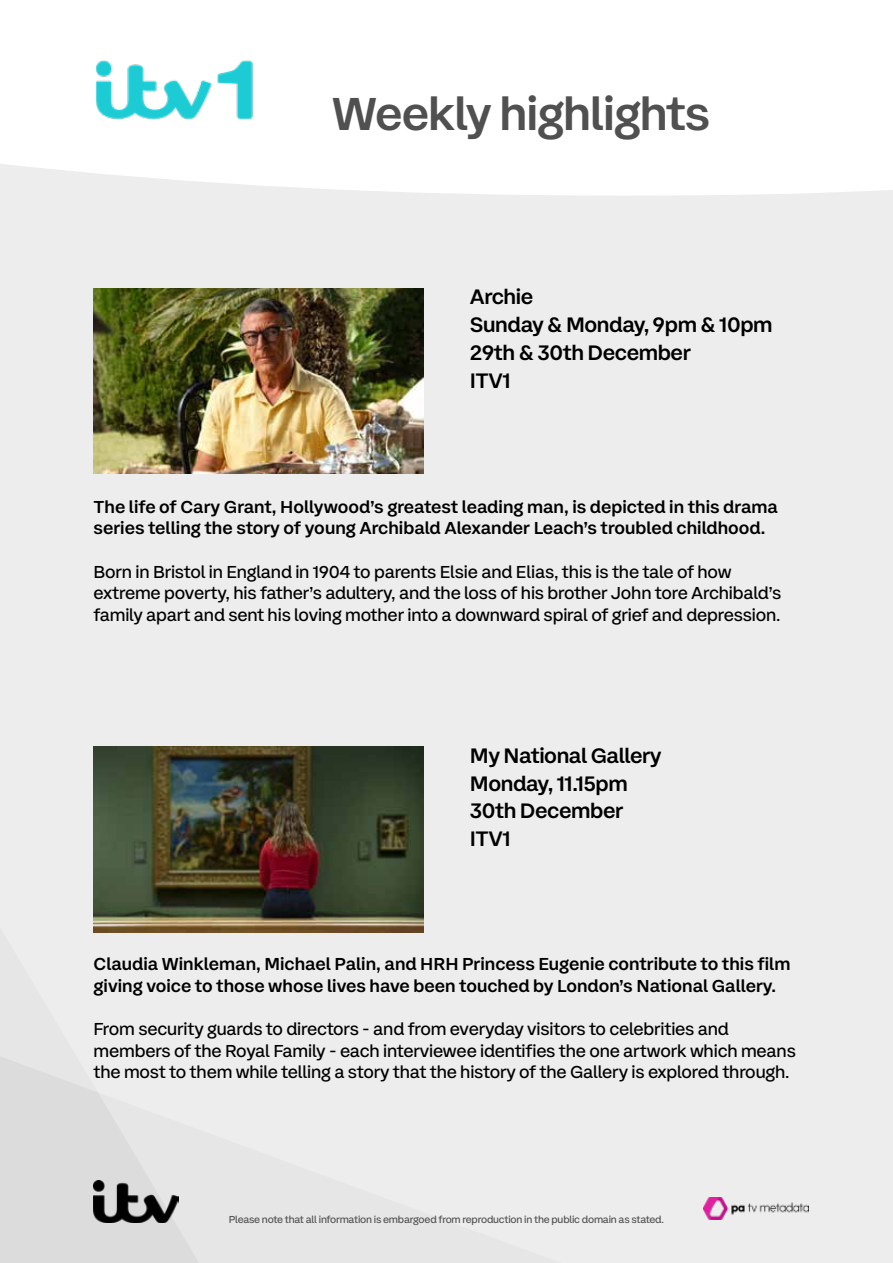
<style>
.page{position:relative;width:893px;height:1263px;background:#ededed}
.page>*{position:absolute;margin:0;border:0;box-sizing:border-box;transform-origin:0 0}
.t1{font:500 48px "ITV Display Sans";letter-spacing:-.02em;color:#505050}
.t2{font:500 21.75px/27.8px "ITV Display Sans";letter-spacing:-.02em;color:#000}
.t3{font:18px/21.6px "ITV Display Sans";letter-spacing:-.01em;color:#000}
.t4{font:500 18px/21.6px "ITV Display Sans";color:#000}
.t5{font:10.5px "ITV Display Sans";letter-spacing:-.02em;color:#505050}
</style>
<div class="page">
<svg style="left:0;top:1056px;width:199px;height:207px"></svg>
<img style="left:94px;top:1180px;width:85px;height:42px">
<div style="left:0;top:0;width:893px;height:196px;background:#fff"></div>
<img style="left:94px;top:57px;width:162px;height:65px">
<img style="left:94px;top:288px;width:329px;height:185px">
<img style="left:94px;top:747px;width:329px;height:185px">
<img style="left:704px;top:1197px;width:104px;height:22px">
<h1 class="t1" style="left:332px;top:83px;width:380px">Weekly highlights</h1>
<p class="t2" style="left:470px;top:283px;width:304px">Archie<br>Sunday &amp; Monday, 9pm &amp; 10pm<br>29th &amp; 30th December<br>ITV1</p>
<p class="t4" style="left:94px;top:496px;width:686px">The life of Cary Grant, Hollywood’s greatest leading man, is depicted in this drama series telling the story of young Archibald Alexander Leach’s troubled childhood.</p>
<p class="t3" style="left:94px;top:561px;width:689px">Born in Bristol in England in 1904 to parents Elsie and Elias, this is the tale of how extreme poverty, his father’s adultery, and the loss of his brother John tore Archibald’s family apart and sent his loving mother into a downward spiral of grief and depression.</p>
<p class="t2" style="left:470px;top:742px;width:193px">My National Gallery<br>Monday, 11.15pm<br>30th December<br>ITV1</p>
<p class="t4" style="left:94px;top:953px;width:698px">Claudia Winkleman, Michael Palin, and HRH Princess Eugenie contribute to this film giving voice to those whose lives have been touched by London’s National Gallery.</p>
<p class="t3" style="left:94px;top:1018px;width:704px">From security guards to directors - and from everyday visitors to celebrities and members of the Royal Family - each interviewee identifies the one artwork which means the most to them while telling a story that the history of the Gallery is explored through.</p>
<p class="t5" style="left:229px;top:1212px;width:437px">Please note that all information is embargoed from reproduction in the public domain as stated.</p>
</div>
